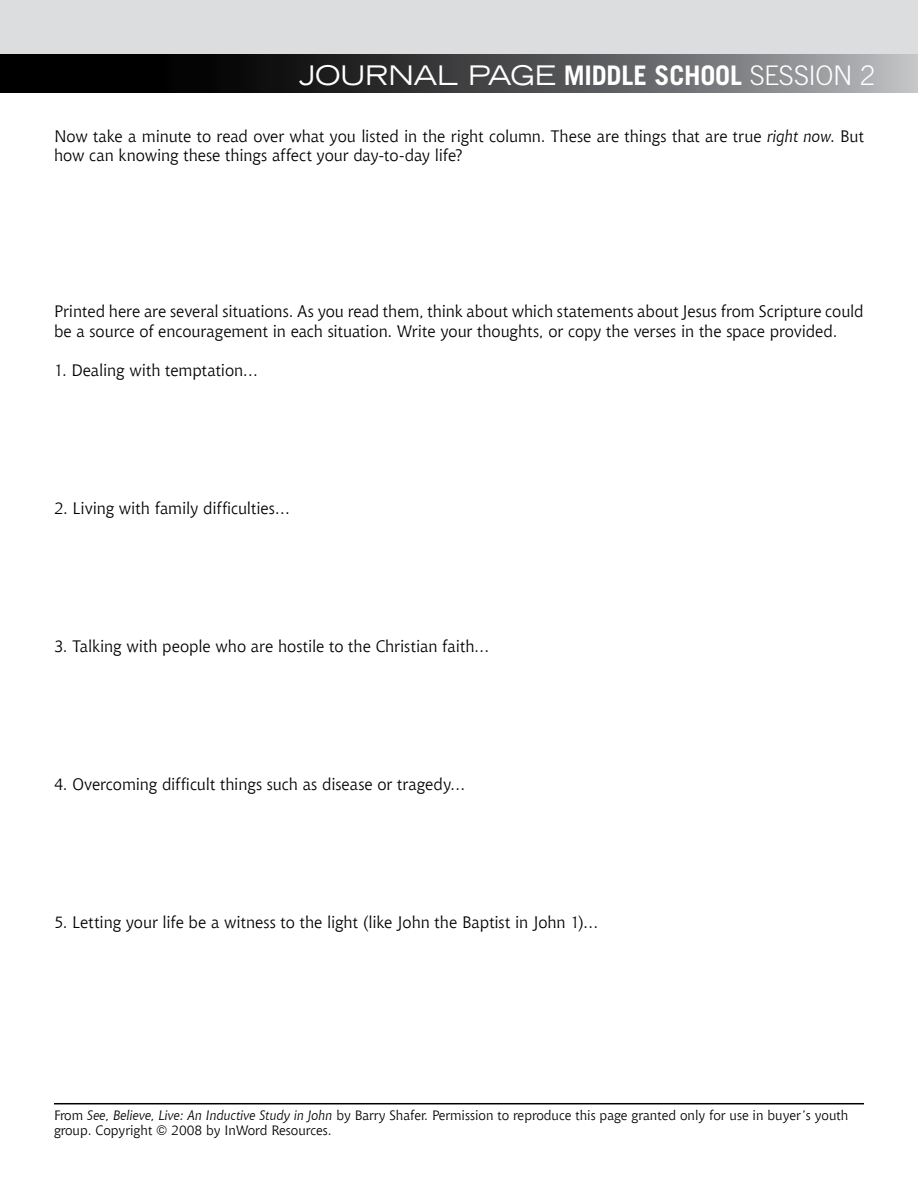
<style>
.page{position:relative;width:918px;height:1188px;background:#fff}
.page>*{position:absolute;margin:0;border:0;box-sizing:border-box;transform-origin:0 0}
.t1{font:700 27px "Trade Gothic LT Std";letter-spacing:-.005em;color:#fff}
.t2{font:16.5px/19.5px "Chianti BT";letter-spacing:-.005em;color:#000}
.t3{font:13.5px/15px "Chianti BT";color:#000}
.s1{font-weight:400;font-stretch:expanded}
.s2{font-weight:300}
.s3{font-style:italic}
</style>
<div class="page">
<hr style="left:54px;top:1103px;width:810px;height:1px;background:#000">
<div style="left:0;top:0;width:918px;height:75px;background:#dcddde"></div>
<svg style="left:0;top:54px;width:918px;height:38px;background:#434445"></svg>
<h1 class="t1" style="left:299px;top:58px;width:578px"><span class="s1">JOURNAL PAGE</span> MIDDLE SCHOOL <span class="s2">SESSION 2</span></h1>
<p class="t2" style="left:54px;top:126px;width:811px">Now take a minute to read over what you listed in the right column. These are things that are true <span class="s3">right now</span>. But how can knowing these things affect your day-to-day life?</p>
<p class="t2" style="left:54px;top:302px;width:811px">Printed here are several situations. As you read them, think about which statements about Jesus from Scripture could be a source of encouragement in each situation. Write your thoughts, or copy the verses in the space provided.</p>
<p class="t2" style="left:54px;top:360px;width:206px">1. Dealing with temptation…</p>
<p class="t2" style="left:54px;top:498px;width:238px">2. Living with family difficulties…</p>
<p class="t2" style="left:54px;top:636px;width:437px">3. Talking with people who are hostile to the Christian faith…</p>
<p class="t2" style="left:54px;top:774px;width:413px">4. Overcoming difficult things such as disease or tragedy…</p>
<p class="t2" style="left:54px;top:912px;width:546px">5. Letting your life be a witness to the light (like John the Baptist in John 1)…</p>
<p class="t3" style="left:54px;top:1108px;width:796px">From <span class="s3">See, Believe, Live: An Inductive Study in John</span> by Barry Shafer. Permission to reproduce this page granted only for use in buyer’s youth group. Copyright © 2008 by InWord Resources.</p>
</div>
